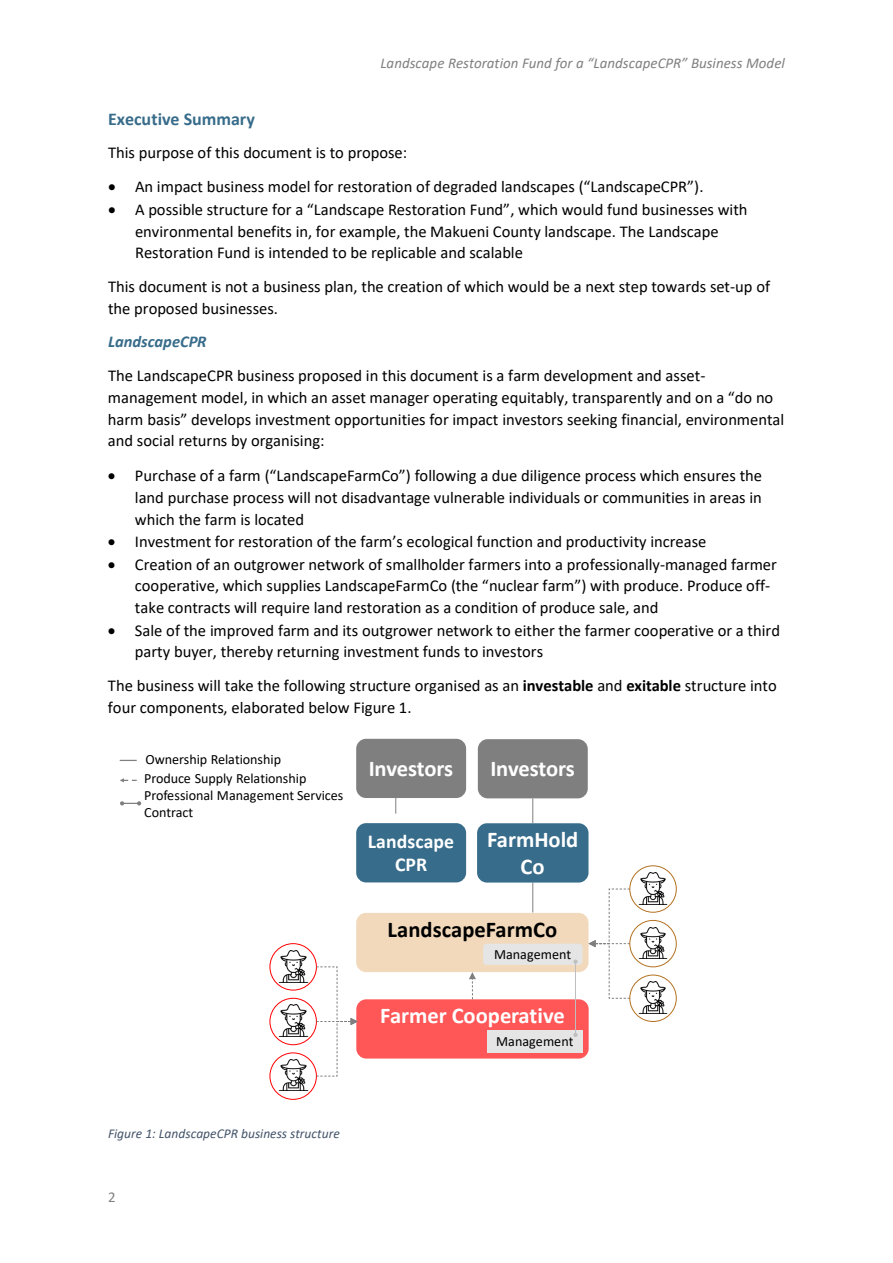
<style>
.page{position:relative;width:893px;height:1263px;background:#fff}
.page>*{position:absolute;margin:0;border:0;box-sizing:border-box;transform-origin:0 0}
.t1{font:700 22.5px/27px "Calibri";letter-spacing:-.005em;color:#fff;text-align:center}
.t2{font:700 22.5px "Calibri";color:#000}
.t3{font:700 19.8px/23.7px "Calibri";letter-spacing:.005em;color:#fff;text-align:center}
.t4{font:700 18px "Calibri";color:#376c8a}
.t5{font:16.5px/21.6px "Calibri";color:#000}
.t6{font:italic 700 16.5px "Calibri";color:#376c8a}
.t7{font:italic 15px "Calibri";letter-spacing:.005em;color:#808080}
.t8{font:15px "Calibri";color:#808080}
.t9{font:14.1px/18.8px "Calibri";color:#000}
.t10{font:italic 13.5px "Calibri";color:#44546a}
.s1{font-weight:700}
</style>
<div class="page">
<div style="left:356px;top:823px;width:110px;height:59px;background:#376c8a;border-radius:10px"></div>
<div style="left:356px;top:913px;width:233px;height:59px;background:#f2d9bb;border-radius:10px"></div>
<div style="left:356px;top:999px;width:233px;height:59px;background:#ff5657;border-radius:10px"></div>
<div style="left:483px;top:944px;width:100px;height:21px;background:#e5e5e5;border-radius:4px"></div>
<div style="left:487px;top:1030px;width:95px;height:23px;background:#e5e5e5"></div>
<hr style="left:575px;top:962px;width:1px;height:73px;background:#bfbfbf">
<svg style="left:573px;top:1033px;width:5px;height:4px"></svg>
<svg style="left:573px;top:959px;width:5px;height:5px"></svg>
<hr style="left:533px;top:882px;width:1px;height:30px;background:#7f7f7f">
<svg style="left:120px;top:760px;width:17px;height:1px"></svg>
<svg style="left:120px;top:778px;width:17px;height:4px"></svg>
<svg style="left:120px;top:801px;width:21px;height:4px"></svg>
<svg style="left:589px;top:888px;width:41px;height:111px"></svg>
<div style="left:629px;top:865px;width:48px;height:48px;border:1px solid #b47222;border-radius:50%"></div>
<div style="left:629px;top:920px;width:48px;height:47px;border:1px solid #b47222;border-radius:50%"></div>
<div style="left:629px;top:975px;width:48px;height:47px;border:1px solid #b47222;border-radius:50%"></div>
<img style="left:638px;top:873px;width:30px;height:32px">
<img style="left:637px;top:927px;width:32px;height:32px">
<img style="left:637px;top:981px;width:32px;height:32px">
<div style="left:270px;top:943px;width:47px;height:47px;border:1px solid #ff0102;border-radius:50%"></div>
<div style="left:270px;top:998px;width:47px;height:47px;border:1px solid #ff0102;border-radius:50%"></div>
<div style="left:270px;top:1052px;width:47px;height:48px;border:1px solid #ff0102;border-radius:50%"></div>
<img style="left:280px;top:951px;width:27px;height:31px">
<img style="left:277px;top:1005px;width:32px;height:32px">
<img style="left:277px;top:1059px;width:32px;height:32px">
<svg style="left:316px;top:966px;width:42px;height:111px"></svg>
<div style="left:356px;top:739px;width:110px;height:59px;background:#7f7f7f;border-radius:10px"></div>
<svg style="left:469px;top:972px;width:7px;height:27px"></svg>
<div style="left:477px;top:823px;width:112px;height:59px;background:#376c8a;border-radius:10px"></div>
<div style="left:478px;top:739px;width:110px;height:59px;background:#7f7f7f;border-radius:10px"></div>
<svg style="left:533px;top:798px;width:1px;height:25px"></svg>
<svg style="left:396px;top:798px;width:1px;height:16px"></svg>
<p class="t7" style="left:380px;top:52px;width:406px">Landscape Restoration Fund for a “LandscapeCPR” Business Model</p>
<p class="t4" style="left:108px;top:106px;width:148px">Executive Summary</p>
<p class="t5" style="left:108px;top:141px;width:301px">This purpose of this document is to propose:</p>
<p class="t5" style="left:108px;top:176px;width:597px">• An impact business model for restoration of degraded landscapes (“LandscapeCPR”).</p>
<p class="t5" style="left:135px;top:198px;width:614px;text-indent:-27px">• A possible structure for a “Landscape Restoration Fund”, which would fund businesses with environmental benefits in, for example, the Makueni County landscape. The Landscape<br>Restoration Fund is intended to be replicable and scalable</p>
<p class="t5" style="left:108px;top:276px;width:664px">This document is not a business plan, the creation of which would be a next step towards set-up of the proposed businesses.</p>
<p class="t6" style="left:108px;top:330px;width:100px">LandscapeCPR</p>
<p class="t5" style="left:108px;top:365px;width:678px">The LandscapeCPR business proposed in this document is a farm development and asset&shy;management model, in which an asset manager operating equitably, transparently and on a “do no harm basis” develops investment opportunities for impact investors seeking financial, environmental and social returns by organising:</p>
<p class="t5" style="left:135px;top:464px;width:629px;text-align:justify;text-indent:-27px">• Purchase of a farm (“LandscapeFarmCo”) following a due diligence process which ensures the land purchase process will not disadvantage vulnerable individuals or communities in areas in which the farm is located</p>
<p class="t5" style="left:108px;top:530px;width:600px">• Investment for restoration of the farm’s ecological function and productivity increase</p>
<p class="t5" style="left:135px;top:553px;width:644px;text-indent:-27px">• Creation of an outgrower network of smallholder farmers into a professionally-managed farmer cooperative, which supplies LandscapeFarmCo (the “nuclear farm”) with produce. Produce off&shy;take contracts will require land restoration as a condition of produce sale, and</p>
<p class="t5" style="left:135px;top:619px;width:647px;text-indent:-27px">• Sale of the improved farm and its outgrower network to either the farmer cooperative or a third party buyer, thereby returning investment funds to investors</p>
<p class="t5" style="left:108px;top:675px;width:670px">The business will take the following structure organised as an <span class="s1">investable</span> and <span class="s1">exitable</span> structure into four components, elaborated below Figure 1.</p>
<p class="t9" style="left:144px;top:750px;width:164px">Ownership Relationship<br>Produce Supply Relationship</p>
<p class="t9" style="left:144px;top:786px;width:201px;line-height:17px">Professional Management Services<br>Contract</p>
<p class="t1" style="left:369px;top:755px;width:86px">Investors</p>
<p class="t3" style="left:368px;top:829px;width:88px">Landscape<br>CPR</p>
<p class="t1" style="left:490px;top:755px;width:86px">Investors</p>
<p class="t1" style="left:487px;top:826px;width:93px">FarmHold<br>Co</p>
<p class="t2" style="left:388px;top:913px;width:171px">LandscapeFarmCo</p>
<p class="t9" style="left:494px;top:945px;width:79px">Management</p>
<p class="t1" style="left:380px;top:1002px;width:186px">Farmer Cooperative</p>
<p class="t9" style="left:496px;top:1032px;width:79px">Management</p>
<p class="t10" style="left:108px;top:1124px;width:233px">Figure 1: LandscapeCPR business structure</p>
<p class="t8" style="left:108px;top:1187px;width:9px">2</p>
</div>
